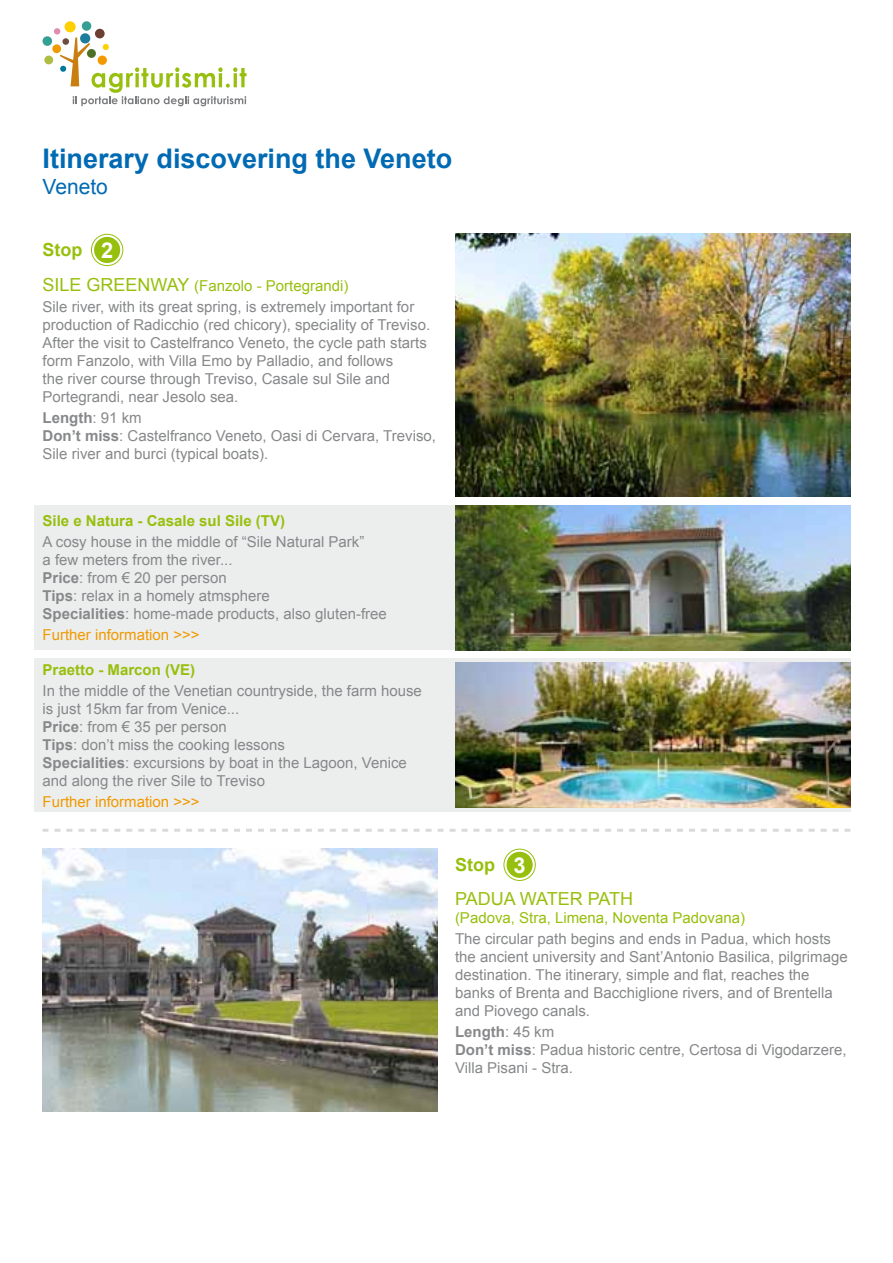
<style>
.page{position:relative;width:893px;height:1263px;background:#fff}
.page>*{position:absolute;margin:0;border:0;box-sizing:border-box;transform-origin:0 0}
.t1{font:700 27px "Arial";color:#006ab3}
.t2{font:21px "Arial";color:#006ab3}
.t3{font:18px "Arial";color:#97bf0d}
.t4{font:700 18px "Arial";color:#97bf0d}
.t5{font:15px/18px "Arial";color:#87888a}
.t6{font:700 15px "Arial";color:#97bf0d}
.t7{font:15px "Arial";color:#f09a00}
.t8{font:15px "Arial";color:#97bf0d}
.s1{font-size:21.9px;color:#fff}
.s2{font-size:18px;color:#97bf0d}
.s3{color:#97bf0d}
.s4{font-weight:700}
</style>
<div class="page">
<img style="left:455px;top:234px;width:395px;height:262px">
<img style="left:43px;top:849px;width:395px;height:262px">
<svg style="left:43px;top:829px;width:807px;height:3px"></svg>
<div style="left:94px;top:237px;width:26px;height:26px;background:#97bf0d;border-radius:50%"></div>
<div style="left:91px;top:234px;width:32px;height:32px;border:1px solid #97bf0d;border-radius:50%"></div>
<div style="left:507px;top:852px;width:26px;height:26px;background:#97bf0d;border-radius:50%"></div>
<div style="left:504px;top:849px;width:32px;height:32px;border:1px solid #97bf0d;border-radius:50%"></div>
<div style="left:34px;top:505px;width:816px;height:144px;background:#eceded"></div>
<div style="left:34px;top:659px;width:816px;height:153px;background:#eceded"></div>
<img style="left:455px;top:505px;width:395px;height:145px">
<img style="left:455px;top:663px;width:395px;height:145px">
<div style="left:44px;top:56px;width:9px;height:8px;background:#afbe43;border-radius:50%"></div>
<div style="left:43px;top:36px;width:9px;height:10px;background:#359f94;border-radius:50%"></div>
<div style="left:54px;top:28px;width:6px;height:7px;background:#e08db0;border-radius:50%"></div>
<div style="left:52px;top:44px;width:9px;height:9px;background:#f09a00;border-radius:50%"></div>
<div style="left:65px;top:21px;width:11px;height:11px;background:#ffd000;border-radius:50%"></div>
<div style="left:82px;top:21px;width:9px;height:10px;background:#359f94;border-radius:50%"></div>
<div style="left:95px;top:29px;width:10px;height:9px;background:#6d3f34;border-radius:50%"></div>
<svg style="left:80px;top:33px;width:10px;height:10px"></svg>
<svg style="left:60px;top:37px;width:187px;height:69px"></svg>
<h1 class="t1" style="left:43px;top:141px;width:411px">Itinerary discovering the Veneto</h1>
<h2 class="t2" style="left:43px;top:173px;width:67px">Veneto</h2>
<p class="t4" style="left:43px;top:238px;width:72px">Stop <span class="s1">2</span></p>
<p class="t5" style="left:43px;top:275px;width:373px;line-height:21px"><span class="s2">SILE GREENWAY</span> <span class="s3">(Fanzolo - Portegrandi)<br></span>Sile river, with its great spring, is extremely important for</p>
<p class="t5" style="left:43px;top:315px;width:389px">production of Radicchio (red chicory), speciality of Treviso.<br>After the visit to Castelfranco Veneto, the cycle path starts form Fanzolo, with Villa Emo by Palladio, and follows<br>the river course through Treviso, Casale sul Sile and Portegrandi, near Jesolo sea.</p>
<p class="t5" style="left:43px;top:408px;width:395px"><span class="s4">Length</span>: 91 km<br><span class="s4">Don’t miss</span>: Castelfranco Veneto, Oasi di Cervara, Treviso,<br>Sile river and burci (typical boats).</p>
<p class="t6" style="left:43px;top:511px;width:244px">Sile e Natura - Casale sul Sile (TV)</p>
<p class="t5" style="left:43px;top:533px;width:346px">A cosy house in the middle of “Sile Natural Park”<br>a few meters from the river...<br><span class="s4">Price</span>: from € 20 per person<br><span class="s4">Tips</span>: relax in a homely atmsphere<br><span class="s4">Specialities</span>: home-made products, also gluten-free</p>
<p class="t7" style="left:43px;top:625px;width:159px">Further information &gt;&gt;&gt;</p>
<p class="t6" style="left:43px;top:660px;width:154px">Praetto - Marcon (VE)</p>
<p class="t5" style="left:43px;top:682px;width:381px">In the middle of the Venetian countryside, the farm house is just 15km far from Venice...<br><span class="s4">Price</span>: from € 35 per person<br><span class="s4">Tips</span>: don’t miss the cooking lessons<br><span class="s4">Specialities</span>: excursions by boat in the Lagoon, Venice and along the river Sile to Treviso</p>
<p class="t7" style="left:43px;top:792px;width:159px">Further information &gt;&gt;&gt;</p>
<p class="t4" style="left:455px;top:853px;width:72px">Stop <span class="s1">3</span></p>
<p class="t3" style="left:455px;top:887px;width:180px">PADUA WATER PATH</p>
<p class="t8" style="left:455px;top:908px;width:292px">(Padova, Stra, Limena, Noventa Padovana)</p>
<p class="t5" style="left:455px;top:930px;width:394px">The circular path begins and ends in Padua, which hosts the ancient university and Sant’Antonio Basilica, pilgrimage destination. The itinerary, simple and flat, reaches the banks of Brenta and Bacchiglione rivers, and of Brentella and Piovego canals.</p>
<p class="t5" style="left:455px;top:1023px;width:393px"><span class="s4">Length</span>: 45 km<br><span class="s4">Don’t miss</span>: Padua historic centre, Certosa di Vigodarzere,<br>Villa Pisani - Stra.</p>
</div>
